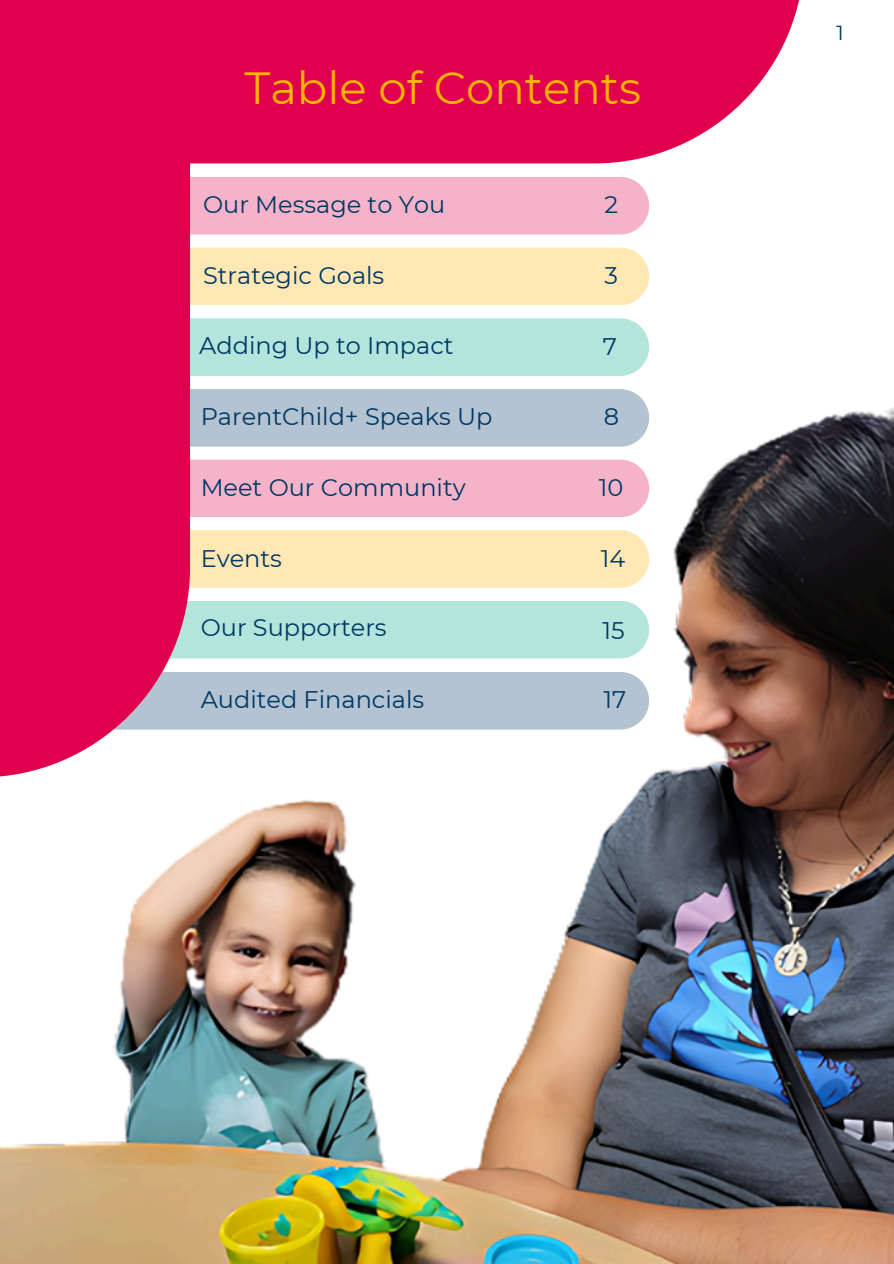
<style>
.page{position:relative;width:894px;height:1264px;background:#fff}
.page>*{position:absolute;margin:0;border:0;box-sizing:border-box;transform-origin:0 0}
.t1{font:45px "Montserrat";color:#ffb500}
.t2{font:24px "Montserrat";color:#003865}
.t3{font:20.25px "Montserrat";color:#003865}
</style>
<div class="page">
<svg style="left:0;top:0;width:799px;height:316px;fill:#e0004d"></svg>
<img style="left:0;top:316px;width:893px;height:947px">
<svg style="left:112px;top:459px;width:537px;height:58px;background:#f29bb8"></svg>
<h1 class="t1" style="left:244px;top:60px;width:398px">Table of Contents</h1>
<p class="t2" style="left:203px;top:189px;width:243px">Our Message to You</p>
<p class="t2" style="left:604px;top:190px;width:15px">2</p>
<p class="t2" style="left:203px;top:260px;width:183px">Strategic Goals</p>
<p class="t2" style="left:604px;top:260px;width:15px">3</p>
<p class="t2" style="left:199px;top:331px;width:256px">Adding Up to Impact</p>
<p class="t2" style="left:602px;top:331px;width:16px">7</p>
<p class="t2" style="left:201px;top:401px;width:293px">ParentChild+ Speaks Up</p>
<p class="t2" style="left:603px;top:401px;width:17px">8</p>
<p class="t2" style="left:201px;top:473px;width:266px">Meet Our Community</p>
<p class="t2" style="left:598px;top:472px;width:26px">10</p>
<p class="t2" style="left:201px;top:543px;width:83px">Events</p>
<p class="t2" style="left:600px;top:543px;width:26px">14</p>
<p class="t2" style="left:201px;top:613px;width:187px">Our Supporters</p>
<p class="t2" style="left:602px;top:616px;width:24px">15</p>
<p class="t2" style="left:201px;top:684px;width:225px">Audited Financials</p>
<p class="t2" style="left:603px;top:685px;width:24px">17</p>
<p class="t3" style="left:836px;top:21px;width:9px">1</p>
</div>
